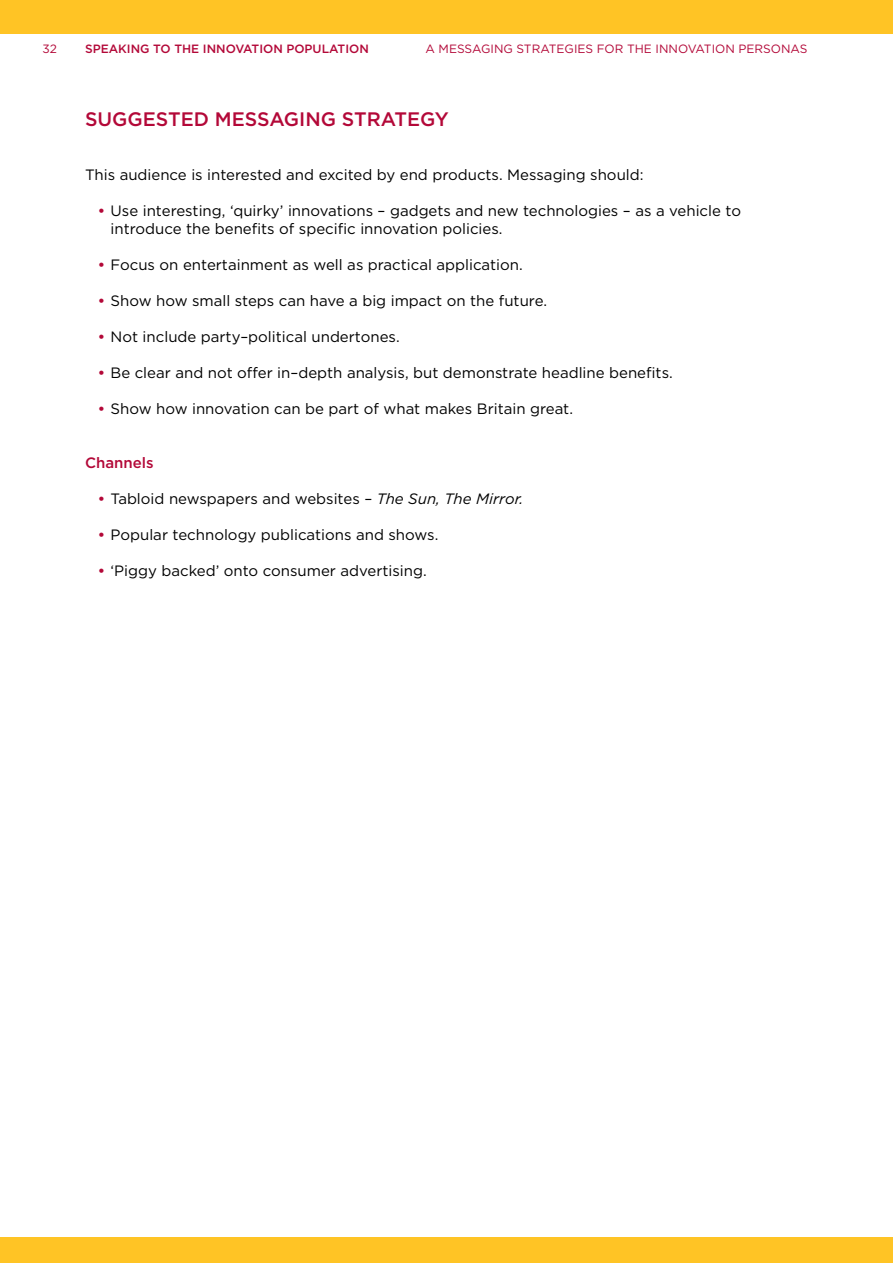
<style>
.page{position:relative;width:893px;height:1263px;background:#fff}
.page>*{position:absolute;margin:0;border:0;box-sizing:border-box;transform-origin:0 0}
.t1{font:500 19.5px "Gotham HTF";color:#b30838}
.t2{font:15px/18px "Gotham HTF";color:#000}
.t3{font:500 15px "Gotham HTF";color:#b30838}
.t4{font:12px "Gotham HTF";color:#b30838}
.t5{font:500 12px "Gotham HTF";color:#b30838}
.s1{font-weight:500;color:#b30838}
.s2{font-style:italic}
</style>
<div class="page">
<div style="left:0;top:0;width:893px;height:34px;background:#ffc425"></div>
<div style="left:0;top:1237px;width:893px;height:26px;background:#ffc425"></div>
<p class="t4" style="left:43px;top:43px;width:16px">32</p>
<p class="t5" style="left:85px;top:43px;width:285px">SPEAKING TO THE INNOVATION POPULATION</p>
<p class="t4" style="left:425px;top:43px;width:384px">A MESSAGING STRATEGIES FOR THE INNOVATION PERSONAS</p>
<h1 class="t1" style="left:85px;top:110px;width:365px">SUGGESTED MESSAGING STRATEGY</h1>
<p class="t2" style="left:85px;top:166px;width:560px">This audience is interested and excited by end products. Messaging should:</p>
<p class="t2" style="left:111px;top:202px;width:632px;text-indent:-13px"><span class="s1">•</span> Use interesting, ‘quirky’ innovations – gadgets and new technologies – as a vehicle to introduce the benefits of specific innovation policies.</p>
<p class="t2" style="left:98px;top:256px;width:427px"><span class="s1">•</span> Focus on entertainment as well as practical application.</p>
<p class="t2" style="left:98px;top:292px;width:451px"><span class="s1">•</span> Show how small steps can have a big impact on the future.</p>
<p class="t2" style="left:98px;top:328px;width:303px"><span class="s1">•</span> Not include party–political undertones.</p>
<p class="t2" style="left:98px;top:364px;width:576px"><span class="s1">•</span> Be clear and not offer in–depth analysis, but demonstrate headline benefits.</p>
<p class="t2" style="left:98px;top:400px;width:477px"><span class="s1">•</span> Show how innovation can be part of what makes Britain great.</p>
<p class="t3" style="left:85px;top:456px;width:70px">Channels</p>
<p class="t2" style="left:98px;top:490px;width:427px"><span class="s1">•</span> Tabloid newspapers and websites – <span class="s2">The Sun, The Mirror.</span></p>
<p class="t2" style="left:98px;top:526px;width:342px"><span class="s1">•</span> Popular technology publications and shows.</p>
<p class="t2" style="left:98px;top:562px;width:330px"><span class="s1">•</span> ‘Piggy backed’ onto consumer advertising.</p>
</div>
